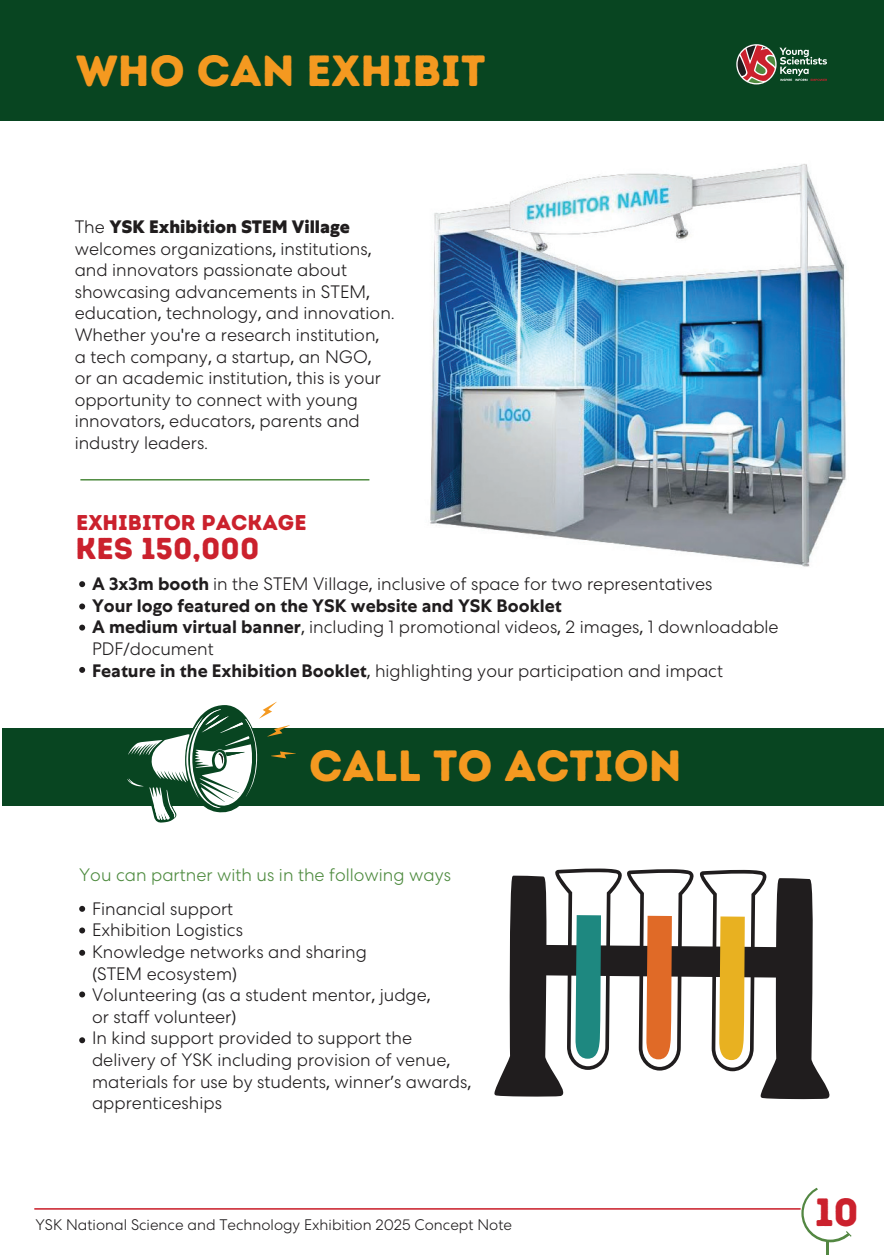
<style>
.page{position:relative;width:884px;height:1255px;background:#fff}
.page>*{position:absolute;margin:0;border:0;box-sizing:border-box;transform-origin:0 0}
.t1{font:43.65px "Intro Rust Base";color:#f49920}
.t2{font:39.45px "Intro Rust Base";color:#cb212d}
.t3{font:30.15px "Intro Rust Base";color:#cb212d}
.t4{font:21.45px "Intro Rust Base";color:#cb212d}
.t5{font:300 18px/21.6px "Centra No 2 TRIAL";color:#201d1e}
.t6{font:700 18px "Centra No 1 TRIAL";color:#201d1e}
.t7{font:300 18px "Centra No 2 TRIAL";color:#4e8b3f}
.t8{font:800 18px "Centra No 1 TRIAL";color:#201d1e}
.t9{font:300 15.3px "Centra No 2 TRIAL";color:#201d1e}
.s1{font-family:"Centra No 2 TRIAL";font-weight:300}
.s2{font-family:"Myriad Pro";font-weight:400}
.s3{font-family:"Centra No 1 TRIAL";font-weight:700}
</style>
<div class="page">
<hr style="left:825px;top:1240px;width:3px;height:15px;background:#538742">
<svg style="left:801px;top:1187px;width:50px;height:55px"></svg>
<hr style="left:34px;top:1208px;width:766px;height:1px;background:#cb212d">
<svg style="left:79px;top:581px;width:6px;height:6px"></svg>
<svg style="left:79px;top:906px;width:6px;height:6px"></svg>
<svg style="left:79px;top:950px;width:6px;height:6px"></svg>
<svg style="left:79px;top:991px;width:6px;height:6px"></svg>
<svg style="left:79px;top:1037px;width:6px;height:6px"></svg>
<svg style="left:79px;top:927px;width:6px;height:6px"></svg>
<svg style="left:79px;top:603px;width:6px;height:6px"></svg>
<svg style="left:79px;top:625px;width:6px;height:5px"></svg>
<svg style="left:79px;top:667px;width:6px;height:6px"></svg>
<svg style="left:494px;top:875px;width:336px;height:224px;fill:#201d1e"></svg>
<svg style="left:553px;top:868px;width:214px;height:203px"></svg>
<div style="left:0;top:0;width:883px;height:121px;background:#084521"></div>
<div style="left:2px;top:728px;width:881px;height:77px;background:#084521"></div>
<svg style="left:736px;top:44px;width:90px;height:41px"></svg>
<svg style="left:119px;top:702px;width:177px;height:121px"></svg>
<img style="left:430px;top:164px;width:416px;height:403px">
<hr style="left:80px;top:479px;width:289px;height:1px;background:#4e8b3f">
<h1 class="t1" style="left:76px;top:43px;width:411px">WHO CAN EXHIBIT</h1>
<p class="t8" style="left:75px;top:216px;width:277px"><span class="s1">The</span> YSK Exhibition STEM Village</p>
<p class="t5" style="left:75px;top:238px;width:321px">welcomes organizations<span class="s2">,</span> institutions<span class="s2">, </span>and innovators passionate about showcasing advancements in STEM<span class="s2">, </span>education<span class="s2">,</span> technology<span class="s2">,</span> and innovation.<br>Whether you<span class="s2">'</span>re a research institution<span class="s2">, </span>a tech company<span class="s2">,</span> a startup<span class="s2">,</span> an NGO<span class="s2">,<br></span>or an academic institution<span class="s2">,</span> this is your opportunity to connect with young innovators<span class="s2">,</span> educators<span class="s2">,</span> parents and industry leaders.</p>
<p class="t4" style="left:76px;top:508px;width:232px">EXHIBITOR PACKAGE</p>
<h3 class="t3" style="left:75px;top:530px;width:185px">KES 150,000</h3>
<p class="t5" style="left:92px;top:573px;width:621px"><span class="s3">A 3x3m booth</span> in the STEM Village<span class="s2">,</span> inclusive of space for two representatives</p>
<p class="t6" style="left:92px;top:595px;width:471px">Your logo featured on the YSK website and YSK Booklet</p>
<p class="t5" style="left:92px;top:616px;width:688px"><span class="s3">A medium virtual banner</span><span class="s2">,</span> including 1 promotional videos<span class="s2">,</span> 2 images<span class="s2">,</span> 1 downloadable<br>PDF<span class="s2">/</span>document<br><span class="s3">Feature in the Exhibition Booklet</span><span class="s2">,</span> highlighting your participation and impact</p>
<h1 class="t1" style="left:309px;top:738px;width:374px">CALL TO ACTION</h1>
<p class="t7" style="left:79px;top:864px;width:373px">You can partner with us in the following ways</p>
<p class="t5" style="left:92px;top:898px;width:380px">Financial support<br>Exhibition Logistics<br>Knowledge networks and sharing<br><span class="s2">(</span>STEM ecosystem<span class="s2">)<br></span>Volunteering <span class="s2">(</span>as a student mentor<span class="s2">,</span> judge<span class="s2">,<br></span>or staff volunteer<span class="s2">)<br></span>In kind support provided to support the delivery of YSK including provision of venue<span class="s2">, </span>materials for use by students<span class="s2">,</span> winner<span class="s2">’</span>s awards<span class="s2">, </span>apprenticeships</p>
<p class="t9" style="left:35px;top:1216px;width:478px">YSK National Science and Technology Exhibition 2025 Concept Note</p>
<h2 class="t2" style="left:814px;top:1187px;width:46px">10</h2>
</div>
